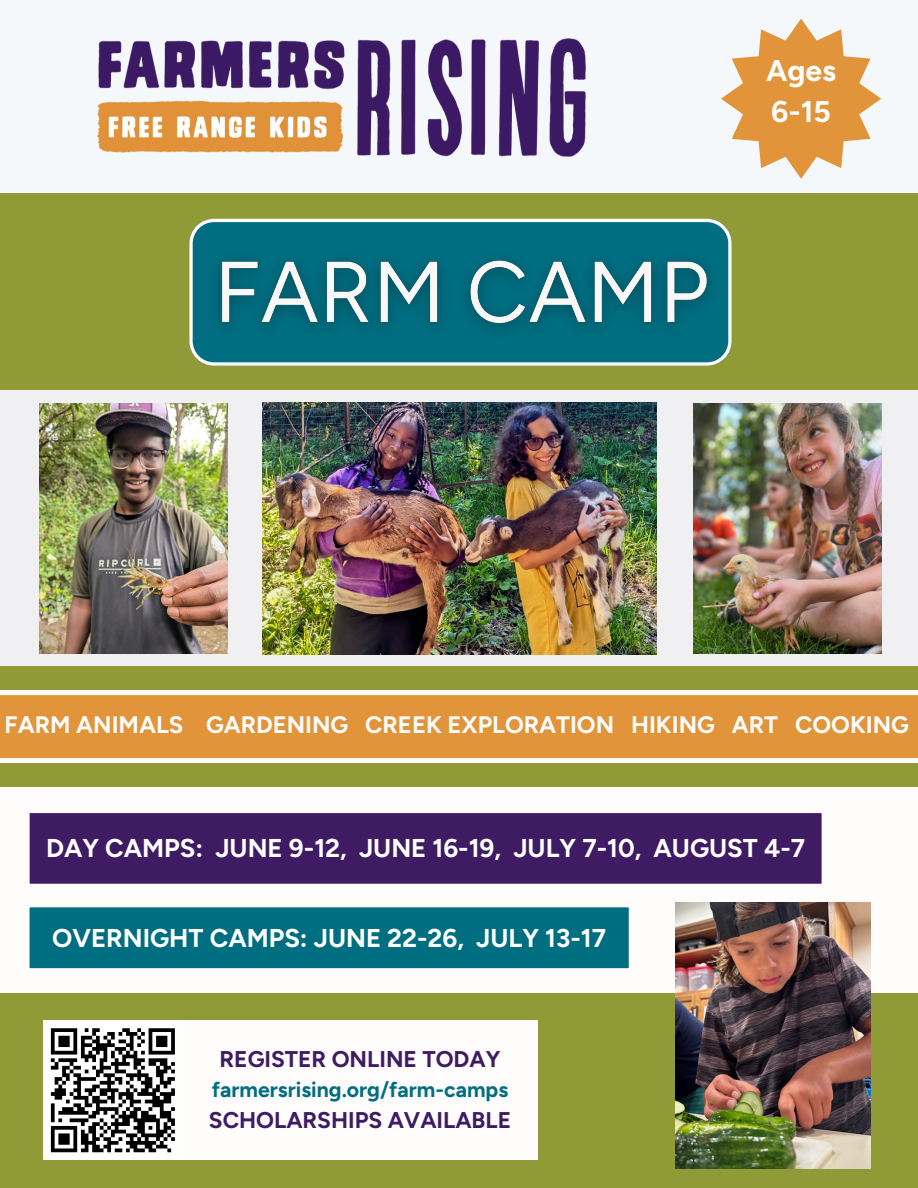
<style>
.page{position:relative;width:918px;height:1188px;background:#909b37}
.page>*{position:absolute;margin:0;border:0;box-sizing:border-box;transform-origin:0 0}
.t1{font:700 30px/41.7px "Figtree";color:#fefdfc}
.t2{font:700 25.8px "Figtree";color:#fff}
.t3{font:700 23.85px "Figtree";color:#fefdfc}
.t4{font:700 22.8px "Figtree";color:#3f1b64}
.t5{font:700 21.3px "Figtree";color:#006e81}
</style>
<div class="page">
<div style="left:0;top:0;width:918px;height:193px;background:#f5f8fa"></div>
<img style="left:97px;top:38px;width:489px;height:119px">
<svg style="left:721px;top:19px;width:160px;height:160px"></svg>
<svg style="left:189px;top:219px;width:543px;height:147px;background:#338a96"></svg>
<div style="left:0;top:390px;width:918px;height:276px;background:#f0eff1"></div>
<img style="left:694px;top:404px;width:188px;height:250px">
<img style="left:262px;top:402px;width:394px;height:252px">
<div style="left:0;top:787px;width:918px;height:206px;background:#fefdfc"></div>
<div style="left:29px;top:813px;width:793px;height:71px;background:#3f1b64"></div>
<div style="left:29px;top:907px;width:600px;height:62px;background:#006e81"></div>
<div style="left:182px;top:1021px;width:356px;height:139px;background:#fefdfc"></div>
<div style="left:43px;top:1021px;width:139px;height:139px;background:#fff"></div>
<svg style="left:50px;top:1028px;width:125px;height:125px"></svg>
<svg style="left:0;top:691px;width:918px;height:71px;background:#e4a050"></svg>
<img style="left:40px;top:404px;width:188px;height:250px">
<img style="left:675px;top:903px;width:196px;height:265px">
<img style="left:199px;top:240px;width:530px;height:108px">
<h3 class="t1" style="left:766px;top:49px;width:72px">Ages<br>6-15</h3>
<h3 class="t3" style="left:5px;top:711px;width:906px">FARM ANIMALS GARDENING CREEK EXPLORATION HIKING ART COOKING</h3>
<p class="t2" style="left:46px;top:832px;width:761px">DAY CAMPS: JUNE 9-12, JUNE 16-19, JULY 7-10, AUGUST 4-7</p>
<h2 class="t2" style="left:52px;top:922px;width:555px">OVERNIGHT CAMPS: JUNE 22-26, JULY 13-17</h2>
<p class="t4" style="left:220px;top:1045px;width:282px">REGISTER ONLINE TODAY</p>
<p class="t5" style="left:212px;top:1077px;width:298px">farmersrising.org/farm-camps</p>
<p class="t4" style="left:209px;top:1106px;width:304px">SCHOLARSHIPS AVAILABLE</p>
</div>
